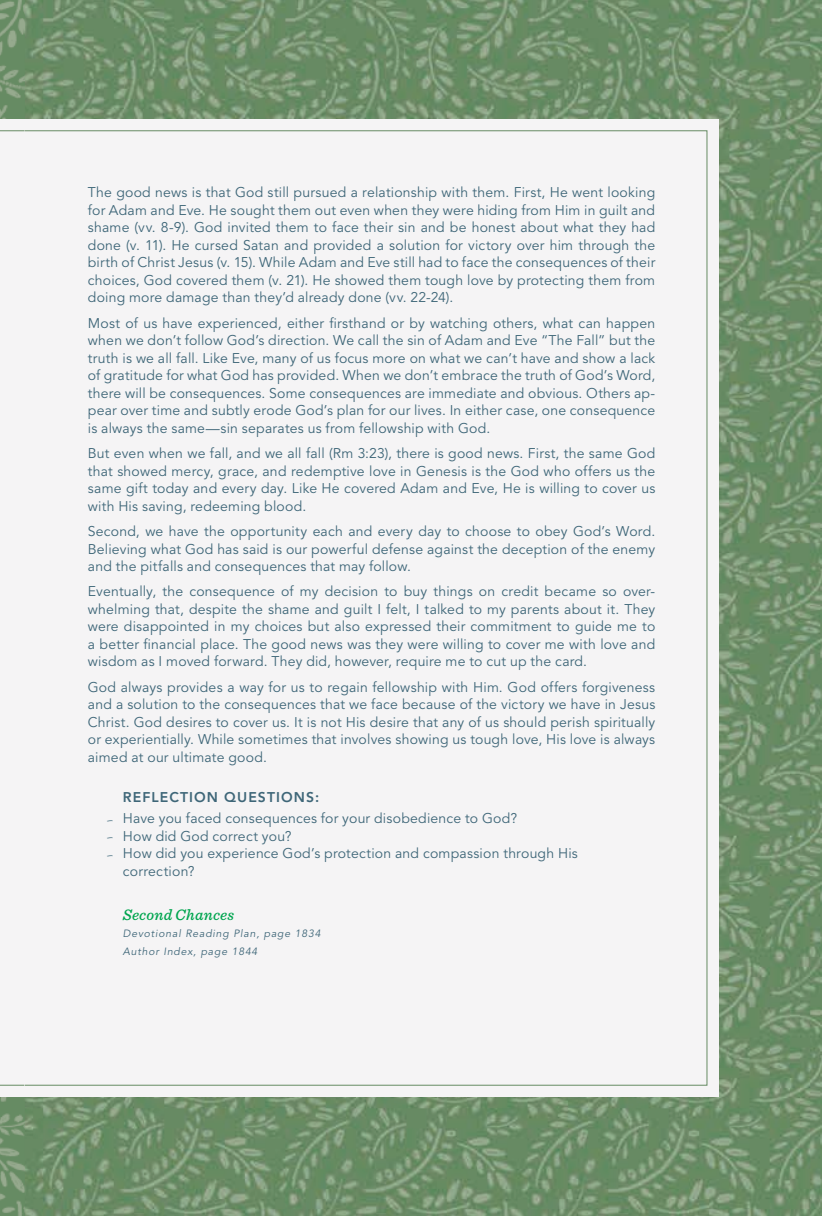
<style>
.page{position:relative;width:822px;height:1216px;background:#fff}
.page>*{position:absolute;margin:0;border:0;box-sizing:border-box;transform-origin:0 0}
.t1{font:italic 500 15.75px "Sentinel";letter-spacing:.015em;color:#00a54f}
.t2{font:14px/17.5px "Avenir LT Std";letter-spacing:.015em;color:#3e6678;text-align:justify}
.t3{font:italic 10.5px/17.5px "Avenir LT Std";letter-spacing:.075em;color:#3e6678}
.s1{font-weight:800}
.s2{font-family:"Better Times";font-size:11.2px;color:#3b677a}
</style>
<div class="page">
<img style="left:0;top:0;width:821px;height:1215px">
<div style="left:25px;top:119px;width:693px;height:977px;background:#f5f4f5"></div>
<div style="left:26px;top:130px;width:681px;height:955px;background:#f5f4f5"></div>
<div style="left:0;top:119px;width:25px;height:977px;background:#f5f4f5"></div>
<svg style="left:0;top:130px;width:26px;height:955px"></svg>
<p class="t2" style="left:88px;top:184px;width:569px">The good news is that God still pursued a relationship with them. First, He went looking for Adam and Eve. He sought them out even when they were hiding from Him in guilt and shame (vv. 8-9). God invited them to face their sin and be honest about what they had done (v. 11). He cursed Satan and provided a solution for victory over him through the birth of Christ Jesus (v. 15). While Adam and Eve still had to face the consequences of their choices, God covered them (v. 21). He showed them tough love by protecting them from doing more damage than they’d already done (vv. 22-24).</p>
<p class="t2" style="left:88px;top:314px;width:569px">Most of us have experienced, either firsthand or by watching others, what can happen when we don’t follow God’s direction. We call the sin of Adam and Eve “The Fall” but the truth is we all fall. Like Eve, many of us focus more on what we can’t have and show a lack of gratitude for what God has provided. When we don’t embrace the truth of God’s Word, there will be consequences. Some consequences are immediate and obvious. Others ap&shy;pear over time and subtly erode God’s plan for our lives. In either case, one consequence is always the same—sin separates us from fellowship with God.</p>
<p class="t2" style="left:88px;top:445px;width:569px">But even when we fall, and we all fall (Rm 3:23), there is good news. First, the same God that showed mercy, grace, and redemptive love in Genesis is the God who offers us the same gift today and every day. Like He covered Adam and Eve, He is willing to cover us with His saving, redeeming blood.</p>
<p class="t2" style="left:88px;top:522px;width:569px">Second, we have the opportunity each and every day to choose to obey God’s Word.<br>Believing what God has said is our powerful defense against the deception of the enemy and the pitfalls and consequences that may follow.</p>
<p class="t2" style="left:88px;top:583px;width:569px">Eventually, the consequence of my decision to buy things on credit became so over&shy;whelming that, despite the shame and guilt I felt, I talked to my parents about it. They were disappointed in my choices but also expressed their commitment to guide me to a better financial place. The good news was they were willing to cover me with love and wisdom as I moved forward. They did, however, require me to cut up the card.</p>
<p class="t2" style="left:88px;top:678px;width:569px">God always provides a way for us to regain fellowship with Him. God offers forgiveness and a solution to the consequences that we face because of the victory we have in Jesus Christ. God desires to cover us. It is not His desire that any of us should perish spiritually or experientially. While sometimes that involves showing us tough love, His love is always aimed at our ultimate good.</p>
<p class="t2" style="left:107px;top:787px;width:411px;line-height:21px;text-indent:16px"><span class="s1">REFLECTION QUESTIONS:<br></span><span class="s2">_</span> Have you faced consequences for your disobedience to God?</p>
<p class="t2" style="left:107px;top:827px;width:186px"><span class="s2">_</span> How did God correct you?</p>
<p class="t2" style="left:107px;top:845px;width:472px"><span class="s2">_</span> How did you experience God’s protection and compassion through His</p>
<p class="t2" style="left:123px;top:862px;width:73px">correction?</p>
<p class="t1" style="left:123px;top:902px;width:113px">Second Chances</p>
<p class="t3" style="left:123px;top:924px;width:199px">Devotional Reading Plan, page 1834<br>Author Index, page 1844</p>
</div>
